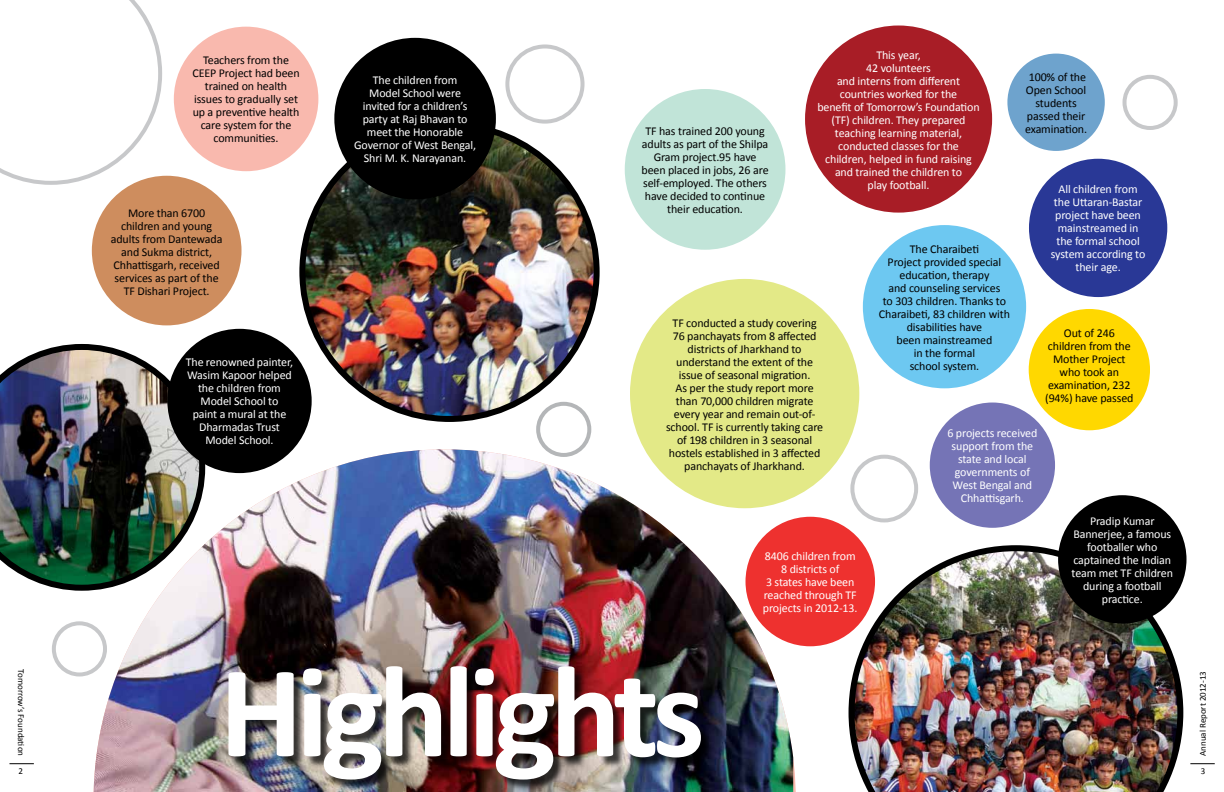
<style>
.page{position:relative;width:1224px;height:792px;background:#fff}
.page>*{position:absolute;margin:0;border:0;box-sizing:border-box;transform-origin:0 0}
.t1{font:700 132.1px "Calibri";letter-spacing:-.05em;color:#fff}
.t2{font:12px/13px "Calibri";letter-spacing:-.01em;color:#000;text-align:center}
.t3{font:12px/13px "Calibri";letter-spacing:-.01em;color:#fff;text-align:center}
.t4{font:9px "Calibri";color:#000}
</style>
<div class="page">
<img style="left:94px;top:449px;width:699px;height:343px">
<img style="left:849px;top:545px;width:334px;height:247px">
<img style="left:302px;top:125px;width:295px;height:294px;border-radius:147px">
<img style="left:0;top:344px;width:205px;height:247px">
<div style="left:805px;top:26px;width:187px;height:187px;background:#a81d26;border-radius:50%"></div>
<div style="left:746px;top:517px;width:129px;height:129px;background:#ee312f;border-radius:50%"></div>
<div style="left:930px;top:403px;width:125px;height:125px;background:#7574b6;border-radius:50%"></div>
<div style="left:1029px;top:309px;width:121px;height:121px;background:#ffd800;border-radius:50%"></div>
<div style="left:1007px;top:54px;width:98px;height:97px;background:#6ea3cd;border-radius:50%"></div>
<div style="left:850px;top:455px;width:68px;height:67px;border:4px solid #c7c8ca;border-radius:50%"></div>
<div style="left:536px;top:402px;width:55px;height:55px;border:4px solid #b4b6b8;border-radius:50%"></div>
<div style="left:1123px;top:75px;width:55px;height:55px;border:4px solid #c7c8ca;border-radius:50%"></div>
<div style="left:52px;top:621px;width:55px;height:56px;border:4px solid #c7c8ca;border-radius:50%"></div>
<div style="left:505px;top:44px;width:80px;height:80px;border:4px solid #c7c8ca;border-radius:50%"></div>
<svg style="left:0;top:0;width:162px;height:185px"></svg>
<div style="left:174px;top:27px;width:144px;height:144px;background:#f9b9ae;border-radius:50%"></div>
<div style="left:863px;top:225px;width:163px;height:163px;background:#6dc8f1;border-radius:50%"></div>
<div style="left:630px;top:279px;width:229px;height:229px;background:#e3e987;border-radius:50%"></div>
<div style="left:1029px;top:159px;width:138px;height:138px;background:#293896;border-radius:50%"></div>
<div style="left:92px;top:176px;width:150px;height:149px;background:#ce8d5e;border-radius:50%"></div>
<div style="left:625px;top:89px;width:160px;height:161px;background:#c1e4d8;border-radius:50%"></div>
<div style="left:1058px;top:495px;width:129px;height:129px;background:#000;border-radius:50%"></div>
<div style="left:334px;top:38px;width:162px;height:161px;background:#000;border-radius:50%"></div>
<div style="left:167px;top:329px;width:145px;height:144px;background:#000;border-radius:50%"></div>
<div style="left:230px;top:668px;width:483px;height:124px;background:#000;opacity:.75"></div>
<svg style="left:1190px;top:763px;width:25px;height:1px"></svg>
<svg style="left:9px;top:763px;width:25px;height:1px"></svg>
<p class="t2" style="left:192px;top:53px;width:109px">Teachers from the<br>CEEP Project had been trained on health issues to gradually set up a preventive health care system for the communities.</p>
<p class="t2" style="left:111px;top:206px;width:113px">More than 6700 children and young adults from Dantewada and Sukma district,<br>Chhattisgarh, received services as part of the<br>TF Dishari Project.</p>
<p class="t3" style="left:186px;top:355px;width:109px">The renowned painter,<br>Wasim Kapoor helped the children from<br>Model School to<br>paint a mural at the<br>Dharmadas Trust<br>Model School.</p>
<p class="t3" style="left:354px;top:73px;width:123px">The children from<br>Model School were invited for a children’s party at Raj Bhavan to meet the Honorable<br>Governor of West Bengal,<br>Shri M. K. Narayanan.</p>
<p class="t3" style="left:817px;top:48px;width:164px">This year,<br>42 volunteers<br>and interns from different countries worked for the<br>benefit of Tomorrow’s Foundation (TF) children. They prepared teaching learning material, conducted classes for the children, helped in fund raising and trained the children to<br>play football.</p>
<p class="t2" style="left:1025px;top:70px;width:63px">100% of the<br>Open School students passed their examination.</p>
<p class="t2" style="left:641px;top:124px;width:129px">TF has trained 200 young adults as part of the Shilpa<br>Gram project.95 have been placed in jobs, 26 are self-employed. The others have decided to continue their education.</p>
<p class="t3" style="left:1051px;top:182px;width:96px">All children from the Uttaran-Bastar project have been mainstreamed in the formal school system according to their age.</p>
<p class="t2" style="left:879px;top:242px;width:133px">The Charaibeti<br>Project provided special education, therapy<br>and counseling services<br>to 303 children. Thanks to<br>Charaibeti, 83 children with disabilities have<br>been mainstreamed<br>in the formal<br>school system.</p>
<p class="t2" style="left:666px;top:316px;width:159px">TF conducted a study covering<br>76 panchayats from 8 affected districts of Jharkhand to understand the extent of the issue of seasonal migration.<br>As per the study report more than 70,000 children migrate every year and remain out-of&shy;school. TF is currently taking care of 198 children in 3 seasonal hostels established in 3 affected panchayats of Jharkhand.</p>
<p class="t2" style="left:1045px;top:326px;width:90px">Out of 246 children from the<br>Mother Project who took an examination, 232 (94%) have passed</p>
<p class="t3" style="left:947px;top:426px;width:91px">6 projects received support from the state and local governments of<br>West Bengal and<br>Chhattisgarh.</p>
<p class="t3" style="left:763px;top:549px;width:96px">8406 children from<br>8 districts of<br>3 states have been reached through TF projects in 2012-13.</p>
<p class="t3" style="left:1072px;top:514px;width:103px">Pradip Kumar<br>Bannerjee, a famous footballer who captained the Indian team met TF children during a football practice.</p>
<h1 class="t1" style="left:219px;top:628px;width:487px">Highlights</h1>
<p class="t4" style="left:27px;top:669px;width:88px;rotate:90deg">Tomorrow’s Foundation</p>
<p class="t4" style="left:1197px;top:756px;width:86px;rotate:-90deg">Annual Report 2012-13</p>
<p class="t4" style="left:1201px;top:765px;width:6px">3</p>
<p class="t4" style="left:18px;top:765px;width:6px">2</p>
</div>
